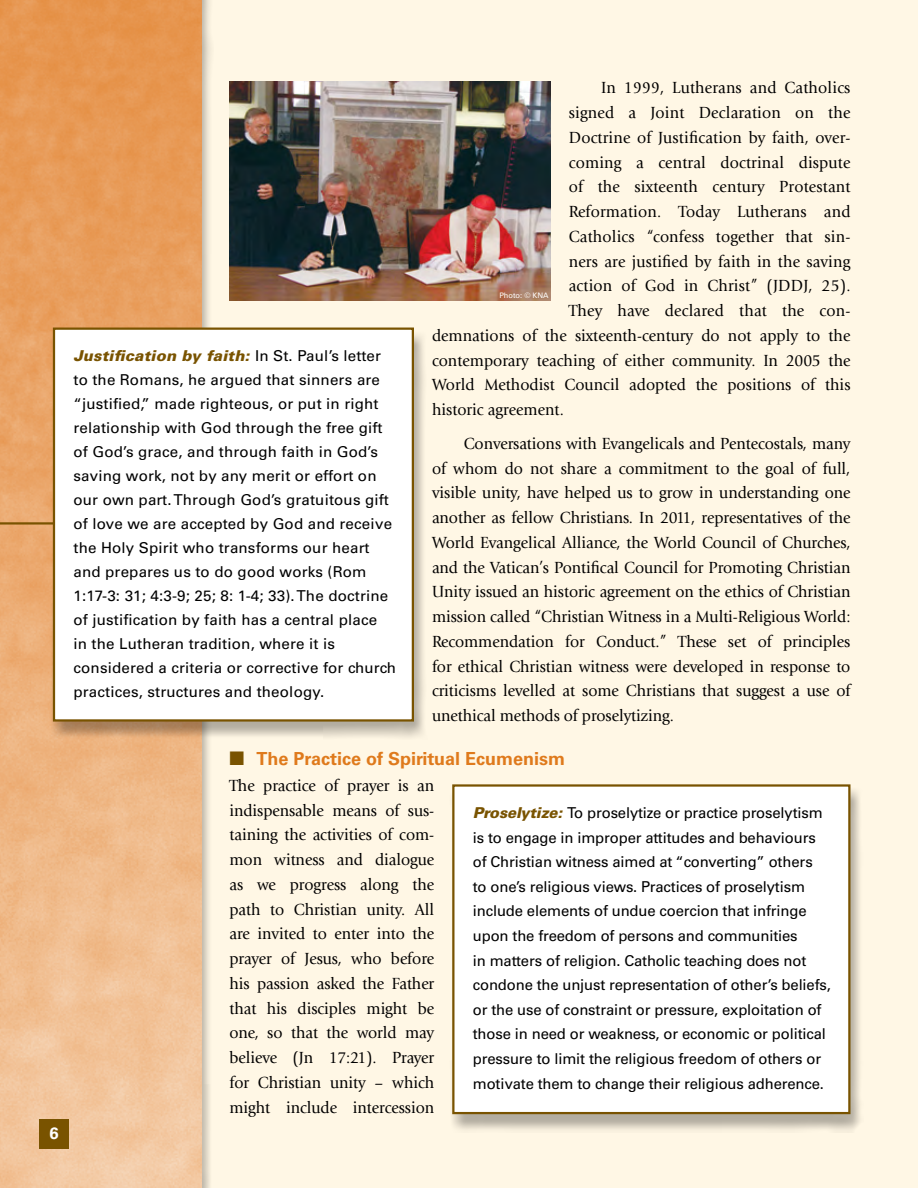
<style>
.page{position:relative;width:918px;height:1188px;background:#fff7e5}
.page>*{position:absolute;margin:0;border:0;box-sizing:border-box;transform-origin:0 0}
.t1{font:700 18px "Univers";color:#df7a1c}
.t2{font:16.8px/24.8px "Giovanni";letter-spacing:.01em;color:#000;text-align:justify;scale:.95 1}
.t3{font:700 16.5px "Univers";color:#fff}
.t4{font:15px/24px "Univers";letter-spacing:.01em;color:#000}
.t5{font:15px/24.6px "Univers";letter-spacing:-.01em;color:#000}
.t6{font:7.5px "Univers";color:#fff}
.s1{color:#795300}
.s2{font-weight:900;font-style:italic;color:#795300}
</style>
<div class="page">
<div style="left:0;top:0;width:214px;height:1188px;background:#000;opacity:.3"></div>
<img style="left:0;top:0;width:202px;height:1188px">
<div style="left:39px;top:1119px;width:30px;height:30px;background:#795300"></div>
<hr style="left:0;top:522px;width:81px;height:3px;background:#795300">
<div style="left:50px;top:330px;width:377px;height:410px;background:#000;opacity:.3"></div>
<div style="left:54px;top:329px;width:359px;height:391px;background:#fff"></div>
<div style="left:53px;top:328px;width:361px;height:394px;border:2px solid #795300"></div>
<div style="left:449px;top:787px;width:415px;height:346px;background:#000;opacity:.3"></div>
<div style="left:453px;top:786px;width:396px;height:327px;background:#fff"></div>
<div style="left:452px;top:784px;width:398px;height:330px;border:2px solid #795300"></div>
<img style="left:230px;top:81px;width:321px;height:219px">
<p class="t3" style="left:49px;top:1124px;width:11px">6</p>
<p class="t2" style="left:601px;top:76px;width:264px">In 1999, Lutherans and Catholics</p>
<p class="t2" style="left:569px;top:101px;width:298px">signed a Joint Declaration on the</p>
<p class="t2" style="left:569px;top:125px;width:298px">Doctrine of Justification by faith, over-</p>
<p class="t2" style="left:569px;top:150px;width:298px">coming a central doctrinal dispute</p>
<p class="t2" style="left:569px;top:175px;width:298px">of the sixteenth century Protestant</p>
<p class="t2" style="left:569px;top:200px;width:298px">Reformation. Today Lutherans and</p>
<p class="t2" style="left:569px;top:224px;width:298px">Catholics “confess together that sin-</p>
<p class="t2" style="left:569px;top:249px;width:298px">ners are justified by faith in the saving</p>
<p class="t2" style="left:569px;top:274px;width:298px">action of God in Christ” (JDDJ, 25).</p>
<p class="t2" style="left:569px;top:299px;width:298px">They have declared that the con-</p>
<p class="t2" style="left:432px;top:323px;width:442px">demnations of the sixteenth-century do not apply to the</p>
<p class="t2" style="left:432px;top:348px;width:442px">contemporary teaching of either community. In 2005 the</p>
<p class="t2" style="left:432px;top:373px;width:442px">World Methodist Council adopted the positions of this</p>
<p class="t2" style="left:432px;top:398px;width:140px">historic agreement.</p>
<p class="t2" style="left:432px;top:431px;width:442px;text-indent:32px">Conversations with Evangelicals and Pentecostals, many of whom do not share a commitment to the goal of full, visible unity, have helped us to grow in understanding one another as fellow Christians. In 2011, representatives of the World Evangelical Alliance, the World Council of Churches, and the Vatican’s Pontifical Council for Promoting Christian Unity issued an historic agreement on the ethics of Christian mission called “Christian Witness in a Multi-Religious World:<br>Recommendation for Conduct.” These set of principles for ethical Christian witness were developed in response to criticisms levelled at some Christians that suggest a use of unethical methods of proselytizing.</p>
<p class="t1" style="left:229px;top:748px;width:337px"><span class="s1">■</span> The Practice of Spiritual Ecumenism</p>
<p class="t2" style="left:230px;top:773px;width:217px">The practice of prayer is an indispensable means of sus&shy;taining the activities of com&shy;mon witness and dialogue as we progress along the path to Christian unity. All are invited to enter into the prayer of Jesus, who before his passion asked the Father that his disciples might be one, so that the world may believe (Jn 17:21). Prayer for Christian unity – which might include intercession</p>
<p class="t6" style="left:499px;top:291px;width:51px">Photo: © KNA</p>
<p class="t4" style="left:73px;top:344px;width:324px"><span class="s2">Justification by faith:</span> In St. Paul’s letter to the Romans, he argued that sinners are “justified,” made righteous, or put in right relationship with God through the free gift of God’s grace, and through faith in God’s saving work, not by any merit or effort on our own part. Through God’s gratuitous gift of love we are accepted by God and receive the Holy Spirit who transforms our heart and prepares us to do good works (Rom 1:17-3: 31; 4:3-9; 25; 8: 1-4; 33). The doctrine of justification by faith has a central place<br>in the Lutheran tradition, where it is considered a criteria or corrective for church practices, structures and theology.</p>
<p class="t5" style="left:473px;top:801px;width:360px"><span class="s2">Proselytize:</span> To proselytize or practice proselytism is to engage in improper attitudes and behaviours of Christian witness aimed at “converting” others<br>to one’s religious views. Practices of proselytism include elements of undue coercion that infringe upon the freedom of persons and communities<br>in matters of religion. Catholic teaching does not condone the unjust representation of other’s beliefs, or the use of constraint or pressure, exploitation of those in need or weakness, or economic or political pressure to limit the religious freedom of others or motivate them to change their religious adherence.</p>
</div>
